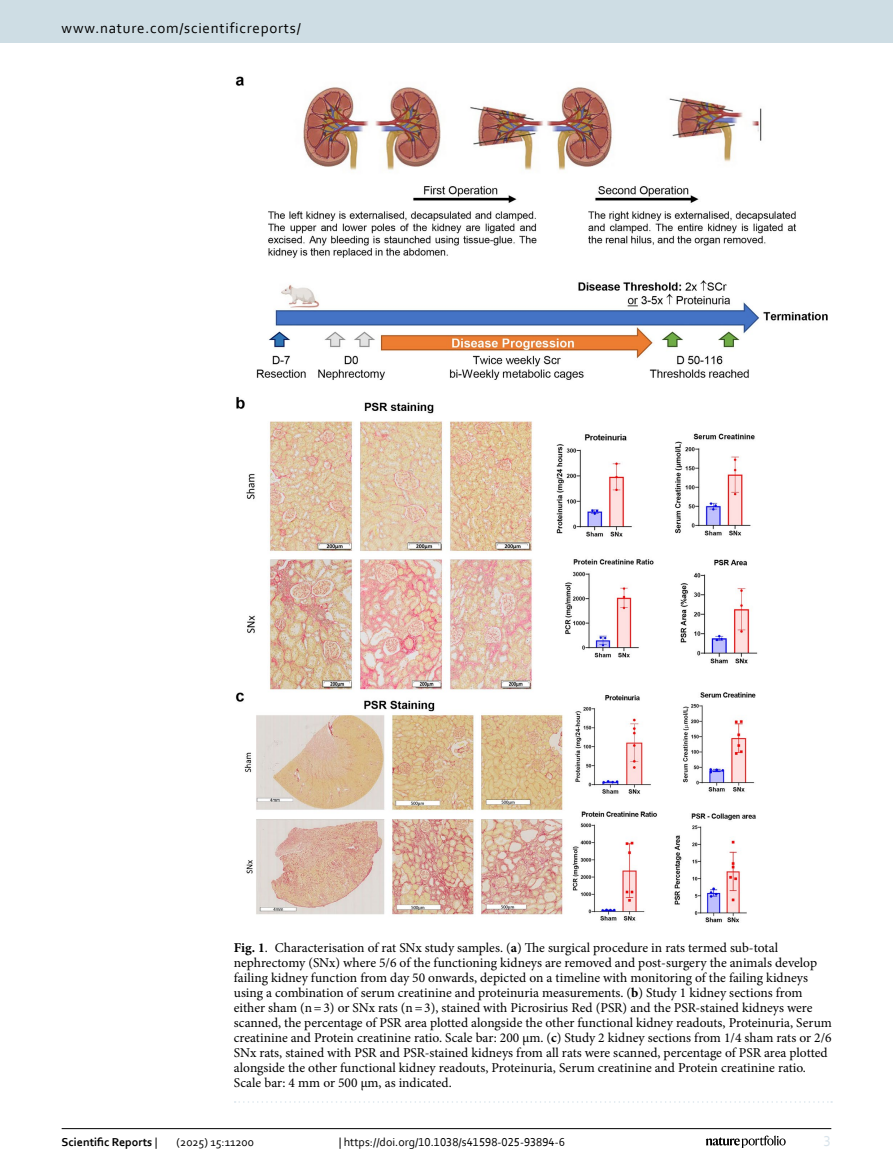
<style>
.page{position:relative;width:893px;height:1174px;background:#fff}
.page>*{position:absolute;margin:0;border:0;box-sizing:border-box;transform-origin:0 0}
.t1{font:15px "Corbel";letter-spacing:.05em;color:#000}
.t2{font:15px "Corbel";color:#d9e4eb}
.Figure_Caption{font:13.5px/15px "Minion Pro";color:#000}
.t3{font:12px "Corbel";color:#000}
.t4{font:700 12px "Corbel";color:#000}
.s1{font-weight:700}
.s2{font-weight:400}
</style>
<div class="page">
<img style="left:235px;top:76px;width:593px;height:847px">
<svg style="left:235px;top:1101px;width:597px;height:1px"></svg>
<hr style="left:62px;top:1128px;width:769px;height:1px;background:#000">
<svg style="left:706px;top:1135px;width:80px;height:12px"></svg>
<div style="left:0;top:0;width:893px;height:43px;background:#cedde4"></div>
<p class="t1" style="left:62px;top:18px;width:241px">www.nature.com/scientificreports/</p>
<p class="Figure_Caption" style="left:234px;top:940px;width:599px"><span class="s1">Fig. 1</span>. Characterisation of rat SNx study samples. (<span class="s1">a</span>) The surgical procedure in rats termed sub-total nephrectomy (SNx) where 5/6 of the functioning kidneys are removed and post-surgery the animals develop failing kidney function from day 50 onwards, depicted on a timeline with monitoring of the failing kidneys using a combination of serum creatinine and proteinuria measurements. (<span class="s1">b</span>) Study 1 kidney sections from either sham (n=3) or SNx rats (n=3), stained with Picrosirius Red (PSR) and the PSR-stained kidneys were scanned, the percentage of PSR area plotted alongside the other functional kidney readouts, Proteinuria, Serum creatinine and Protein creatinine ratio. Scale bar: 200 µm. (<span class="s1">c</span>) Study 2 kidney sections from 1/4 sham rats or 2/6<br>SNx rats, stained with PSR and PSR-stained kidneys from all rats were scanned, percentage of PSR area plotted alongside the other functional kidney readouts, Proteinuria, Serum creatinine and Protein creatinine ratio.<br>Scale bar: 4 mm or 500 µm, as indicated.</p>
<p class="t4" style="left:62px;top:1134px;width:97px">Scientific Reports <span class="s2">|</span></p>
<p class="t3" style="left:177px;top:1134px;width:79px">(2025) 15:11200</p>
<p class="t3" style="left:339px;top:1134px;width:228px">| https://doi.org/10.1038/s41598-025-93894-6</p>
<p class="t2" style="left:824px;top:1132px;width:9px">3</p>
</div>
